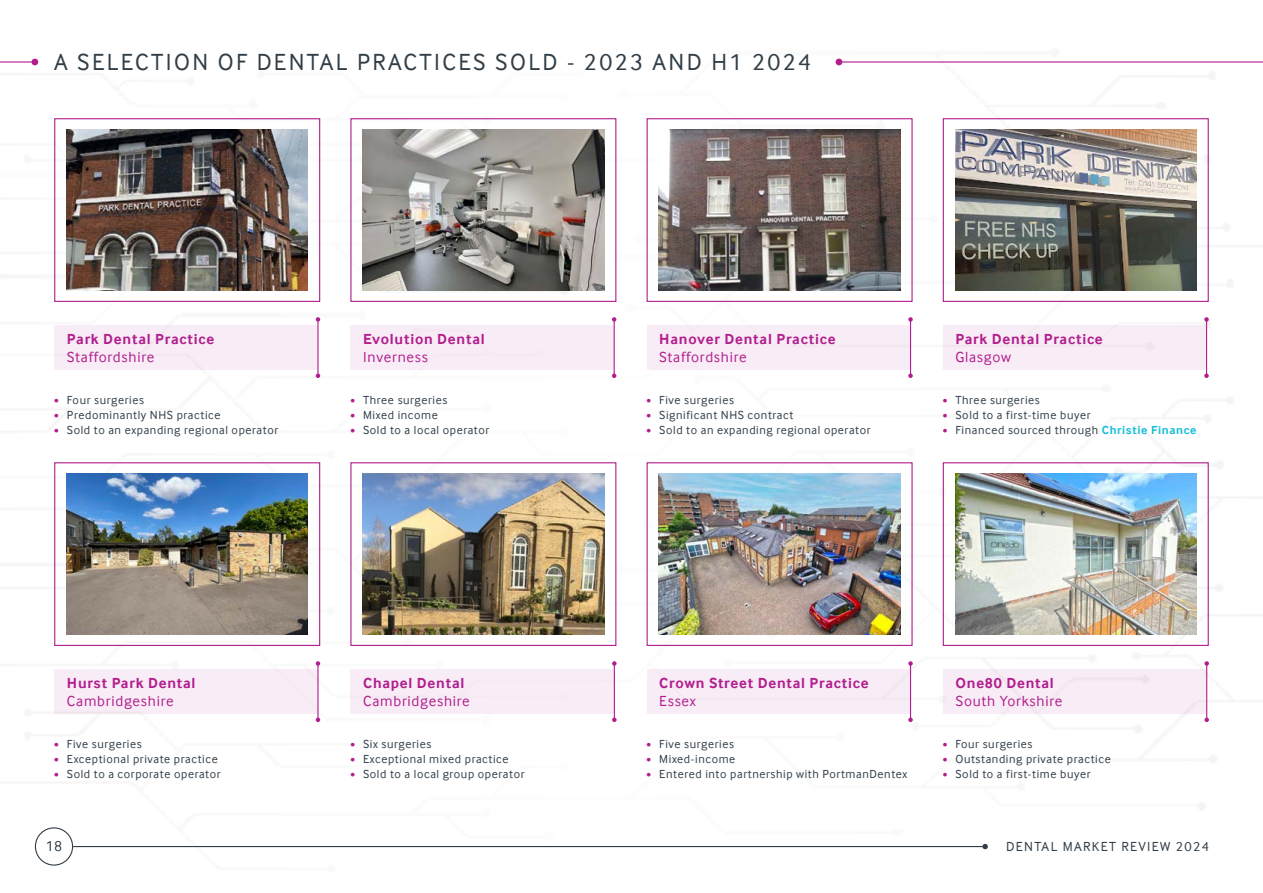
<style>
.page{position:relative;width:1263px;height:893px;background:#fff}
.page>*{position:absolute;margin:0;border:0;box-sizing:border-box;transform-origin:0 0}
.t1{font:24px "Inter Face";letter-spacing:.1em;color:#313e48}
.t2{font:700 15px/18px "Inter Face";letter-spacing:.05em;color:#b21e8e}
.t3{font:15px "Inter Face";letter-spacing:.05em;color:#b21e8e}
.t4{font:15px "Inter Face";color:#313e48}
.t5{font:13.5px "Inter Face";letter-spacing:.1em;color:#313e48}
.t6{font:12px "Inter Face";letter-spacing:.05em;color:#313e48}
.s1{font-weight:400}
.s2{font-weight:700;font-size:9px;color:#b21e8e}
.s3{font-weight:700;color:#17bfd7}
</style>
<div class="page">
<img style="left:0;top:58px;width:1263px;height:808px">
<hr style="left:0;top:61px;width:35px;height:2px;background:#b21e8e">
<svg style="left:32px;top:59px;width:6px;height:6px"></svg>
<hr style="left:839px;top:61px;width:424px;height:2px;background:#b21e8e">
<svg style="left:836px;top:59px;width:6px;height:6px"></svg>
<div style="left:54px;top:118px;width:266px;height:184px;border:1px solid #b21e8e"></div>
<div style="left:54px;top:462px;width:266px;height:184px;border:1px solid #b21e8e"></div>
<div style="left:646px;top:118px;width:266px;height:184px;border:1px solid #b21e8e"></div>
<div style="left:646px;top:462px;width:266px;height:184px;border:1px solid #b21e8e"></div>
<div style="left:350px;top:118px;width:266px;height:184px;border:1px solid #b21e8e"></div>
<div style="left:350px;top:462px;width:266px;height:184px;border:1px solid #b21e8e"></div>
<div style="left:943px;top:118px;width:266px;height:184px;border:1px solid #b21e8e"></div>
<div style="left:943px;top:462px;width:266px;height:184px;border:1px solid #b21e8e"></div>
<img style="left:66px;top:129px;width:242px;height:162px">
<img style="left:66px;top:473px;width:242px;height:162px">
<img style="left:659px;top:129px;width:241px;height:162px">
<img style="left:659px;top:473px;width:241px;height:162px">
<img style="left:363px;top:129px;width:241px;height:162px">
<img style="left:363px;top:473px;width:241px;height:162px">
<img style="left:955px;top:129px;width:241px;height:162px">
<img style="left:955px;top:473px;width:241px;height:162px">
<div style="left:54px;top:325px;width:264px;height:45px;background:#f8edf6"></div>
<div style="left:54px;top:669px;width:264px;height:45px;background:#f8edf6"></div>
<div style="left:646px;top:325px;width:264px;height:45px;background:#f8edf6"></div>
<div style="left:646px;top:669px;width:264px;height:45px;background:#f8edf6"></div>
<div style="left:350px;top:325px;width:264px;height:45px;background:#f8edf6"></div>
<div style="left:350px;top:669px;width:264px;height:45px;background:#f8edf6"></div>
<div style="left:943px;top:325px;width:263px;height:45px;background:#f8edf6"></div>
<div style="left:943px;top:669px;width:264px;height:45px;background:#f8edf6"></div>
<hr style="left:317px;top:319px;width:2px;height:57px;background:#b21e8e">
<svg style="left:316px;top:317px;width:4px;height:5px"></svg>
<svg style="left:316px;top:374px;width:4px;height:4px"></svg>
<hr style="left:317px;top:663px;width:2px;height:57px;background:#b21e8e">
<svg style="left:316px;top:661px;width:4px;height:5px"></svg>
<svg style="left:316px;top:718px;width:4px;height:4px"></svg>
<hr style="left:614px;top:319px;width:1px;height:57px;background:#b21e8e">
<svg style="left:612px;top:317px;width:4px;height:5px"></svg>
<svg style="left:612px;top:374px;width:4px;height:4px"></svg>
<hr style="left:910px;top:319px;width:1px;height:57px;background:#b21e8e">
<svg style="left:908px;top:317px;width:5px;height:5px"></svg>
<svg style="left:908px;top:374px;width:5px;height:4px"></svg>
<hr style="left:614px;top:663px;width:1px;height:57px;background:#b21e8e">
<svg style="left:612px;top:661px;width:5px;height:5px"></svg>
<svg style="left:612px;top:718px;width:5px;height:4px"></svg>
<hr style="left:910px;top:663px;width:1px;height:57px;background:#b21e8e">
<svg style="left:908px;top:661px;width:5px;height:5px"></svg>
<svg style="left:908px;top:718px;width:5px;height:4px"></svg>
<hr style="left:1206px;top:319px;width:1px;height:57px;background:#b21e8e">
<svg style="left:1204px;top:317px;width:5px;height:5px"></svg>
<svg style="left:1204px;top:374px;width:5px;height:4px"></svg>
<hr style="left:1206px;top:663px;width:1px;height:57px;background:#b21e8e">
<svg style="left:1204px;top:661px;width:5px;height:5px"></svg>
<svg style="left:1204px;top:718px;width:5px;height:4px"></svg>
<hr style="left:73px;top:846px;width:912px;height:1px;background:#313e48">
<svg style="left:982px;top:844px;width:6px;height:5px"></svg>
<div style="left:35px;top:827px;width:38px;height:39px;border:1px solid #313e48;border-radius:50%"></div>
<p class="t1" style="left:54px;top:48px;width:758px">A SELECTION OF DENTAL PRACTICES SOLD - 2023 AND H1 2024</p>
<p class="t2" style="left:67px;top:330px;width:149px">Park Dental Practice<br><span class="s1">Staffordshire</span></p>
<p class="t2" style="left:363px;top:330px;width:123px">Evolution Dental<br><span class="s1">Inverness</span></p>
<p class="t2" style="left:659px;top:330px;width:178px">Hanover Dental Practice<br><span class="s1">Staffordshire</span></p>
<p class="t2" style="left:955px;top:330px;width:149px">Park Dental Practice</p>
<p class="t3" style="left:955px;top:348px;width:57px">Glasgow</p>
<p class="t6" style="left:54px;top:393px;width:91px"><span class="s2">•</span> Four surgeries</p>
<p class="t6" style="left:54px;top:408px;width:168px"><span class="s2">•</span> Predominantly NHS practice</p>
<p class="t6" style="left:54px;top:423px;width:226px"><span class="s2">•</span> Sold to an expanding regional operator</p>
<p class="t6" style="left:350px;top:393px;width:99px"><span class="s2">•</span> Three surgeries</p>
<p class="t6" style="left:350px;top:408px;width:89px"><span class="s2">•</span> Mixed income</p>
<p class="t6" style="left:350px;top:423px;width:141px"><span class="s2">•</span> Sold to a local operator</p>
<p class="t6" style="left:646px;top:393px;width:89px"><span class="s2">•</span> Five surgeries</p>
<p class="t6" style="left:646px;top:408px;width:148px"><span class="s2">•</span> Significant NHS contract</p>
<p class="t6" style="left:646px;top:423px;width:226px"><span class="s2">•</span> Sold to an expanding regional operator</p>
<p class="t6" style="left:943px;top:393px;width:99px"><span class="s2">•</span> Three surgeries</p>
<p class="t6" style="left:943px;top:408px;width:149px"><span class="s2">•</span> Sold to a first-time buyer</p>
<p class="t6" style="left:943px;top:423px;width:255px"><span class="s2">•</span> Financed sourced through <span class="s3">Christie Finance</span></p>
<p class="t2" style="left:67px;top:674px;width:130px">Hurst Park Dental</p>
<p class="t3" style="left:67px;top:692px;width:108px">Cambridgeshire</p>
<p class="t2" style="left:363px;top:674px;width:103px">Chapel Dental</p>
<p class="t3" style="left:363px;top:692px;width:108px">Cambridgeshire</p>
<p class="t2" style="left:659px;top:674px;width:211px">Crown Street Dental Practice</p>
<p class="t3" style="left:659px;top:692px;width:38px">Essex</p>
<p class="t2" style="left:955px;top:674px;width:100px">One80 Dental</p>
<p class="t3" style="left:955px;top:692px;width:108px">South Yorkshire</p>
<p class="t6" style="left:54px;top:737px;width:89px"><span class="s2">•</span> Five surgeries</p>
<p class="t6" style="left:54px;top:752px;width:165px"><span class="s2">•</span> Exceptional private practice</p>
<p class="t6" style="left:54px;top:767px;width:168px"><span class="s2">•</span> Sold to a corporate operator</p>
<p class="t6" style="left:350px;top:737px;width:82px"><span class="s2">•</span> Six surgeries</p>
<p class="t6" style="left:350px;top:752px;width:160px"><span class="s2">•</span> Exceptional mixed practice</p>
<p class="t6" style="left:350px;top:767px;width:176px"><span class="s2">•</span> Sold to a local group operator</p>
<p class="t6" style="left:646px;top:737px;width:89px"><span class="s2">•</span> Five surgeries</p>
<p class="t6" style="left:646px;top:752px;width:90px"><span class="s2">•</span> Mixed-income</p>
<p class="t6" style="left:646px;top:767px;width:262px"><span class="s2">•</span> Entered into partnership with PortmanDentex</p>
<p class="t6" style="left:943px;top:737px;width:91px"><span class="s2">•</span> Four surgeries</p>
<p class="t6" style="left:943px;top:752px;width:170px"><span class="s2">•</span> Outstanding private practice</p>
<p class="t6" style="left:943px;top:767px;width:149px"><span class="s2">•</span> Sold to a first-time buyer</p>
<p class="t4" style="left:46px;top:838px;width:18px">18</p>
<p class="t5" style="left:1006px;top:839px;width:204px">DENTAL MARKET REVIEW 2024</p>
</div>
